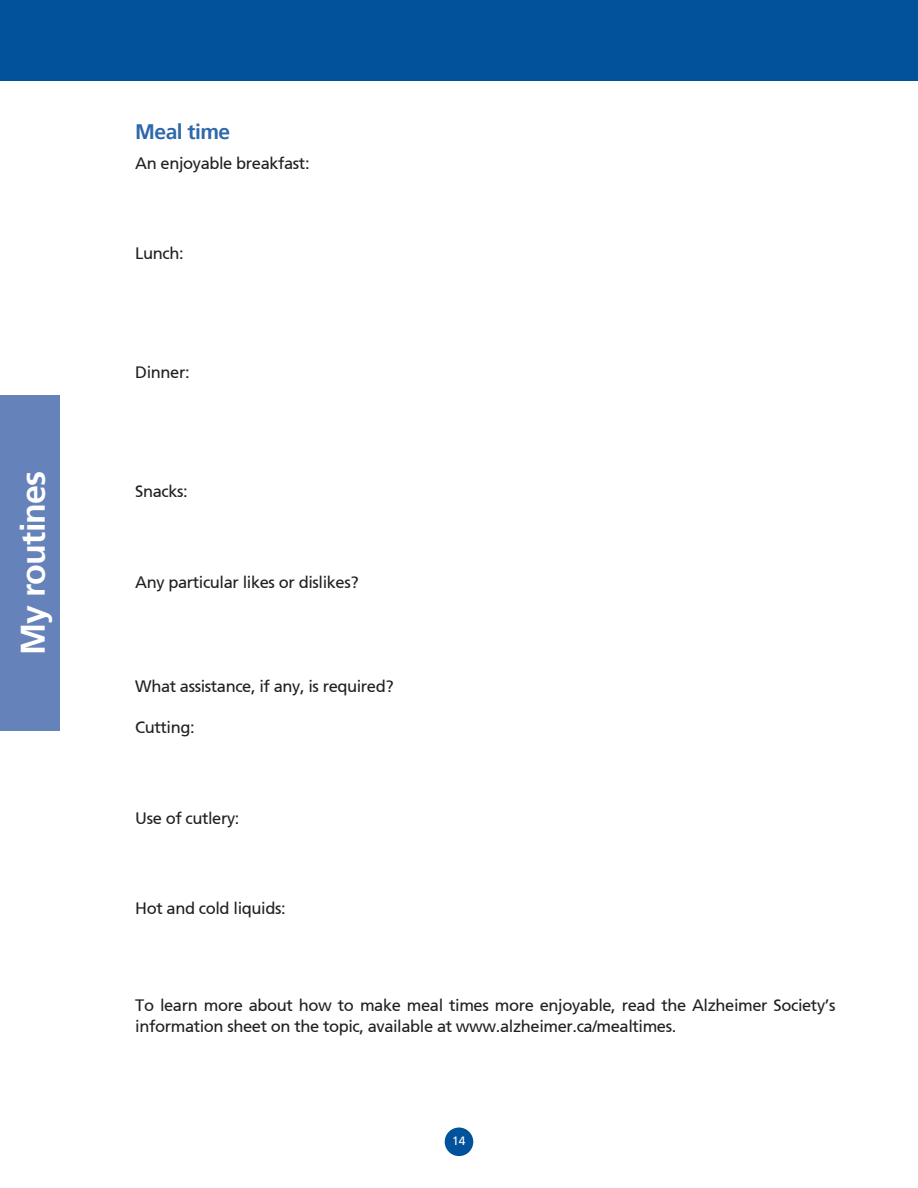
<style>
.page{position:relative;width:918px;height:1188px;background:#fff}
.page>*{position:absolute;margin:0;border:0;box-sizing:border-box;transform-origin:0 0}
.body_copy{font:700 33.9px "Frutiger 65";letter-spacing:-.025em;color:#fff}
.headers{font:700 21px "Frutiger 65";letter-spacing:-.025em;color:#2e68aa}
.body_copy-2{font:16.5px/21px "Frutiger 55 Roman";letter-spacing:-.025em;color:#231f20}
.t1{font:12px "Frutiger 55 Roman";color:#fff}
</style>
<div class="page">
<div style="left:445px;top:1128px;width:28px;height:28px;background:#01529a;border-radius:50%"></div>
<div style="left:0;top:0;width:918px;height:81px;background:#01529a"></div>
<div style="left:0;top:395px;width:60px;height:336px;background:#6582ba"></div>
<p class="body_copy" style="left:13px;top:655px;width:185px;rotate:-90deg">My routines</p>
<p class="headers" style="left:135px;top:119px;width:97px">Meal time</p>
<p class="body_copy-2" style="left:135px;top:152px;width:176px">An enjoyable breakfast:</p>
<p class="body_copy-2" style="left:135px;top:243px;width:50px">Lunch:</p>
<p class="body_copy-2" style="left:135px;top:362px;width:56px">Dinner:</p>
<p class="body_copy-2" style="left:135px;top:481px;width:54px">Snacks:</p>
<p class="body_copy-2" style="left:135px;top:571px;width:225px">Any particular likes or dislikes?</p>
<p class="body_copy-2" style="left:135px;top:676px;width:260px">What assistance, if any, is required?</p>
<p class="body_copy-2" style="left:135px;top:717px;width:61px">Cutting:</p>
<p class="body_copy-2" style="left:135px;top:807px;width:106px">Use of cutlery:</p>
<p class="body_copy-2" style="left:135px;top:898px;width:152px">Hot and cold liquids:</p>
<p class="body_copy-2" style="left:135px;top:995px;width:702px">To learn more about how to make meal times more enjoyable, read the Alzheimer Society’s information sheet on the topic, available at www.alzheimer.ca/mealtimes.</p>
<p class="t1" style="left:452px;top:1134px;width:15px">14</p>
</div>
